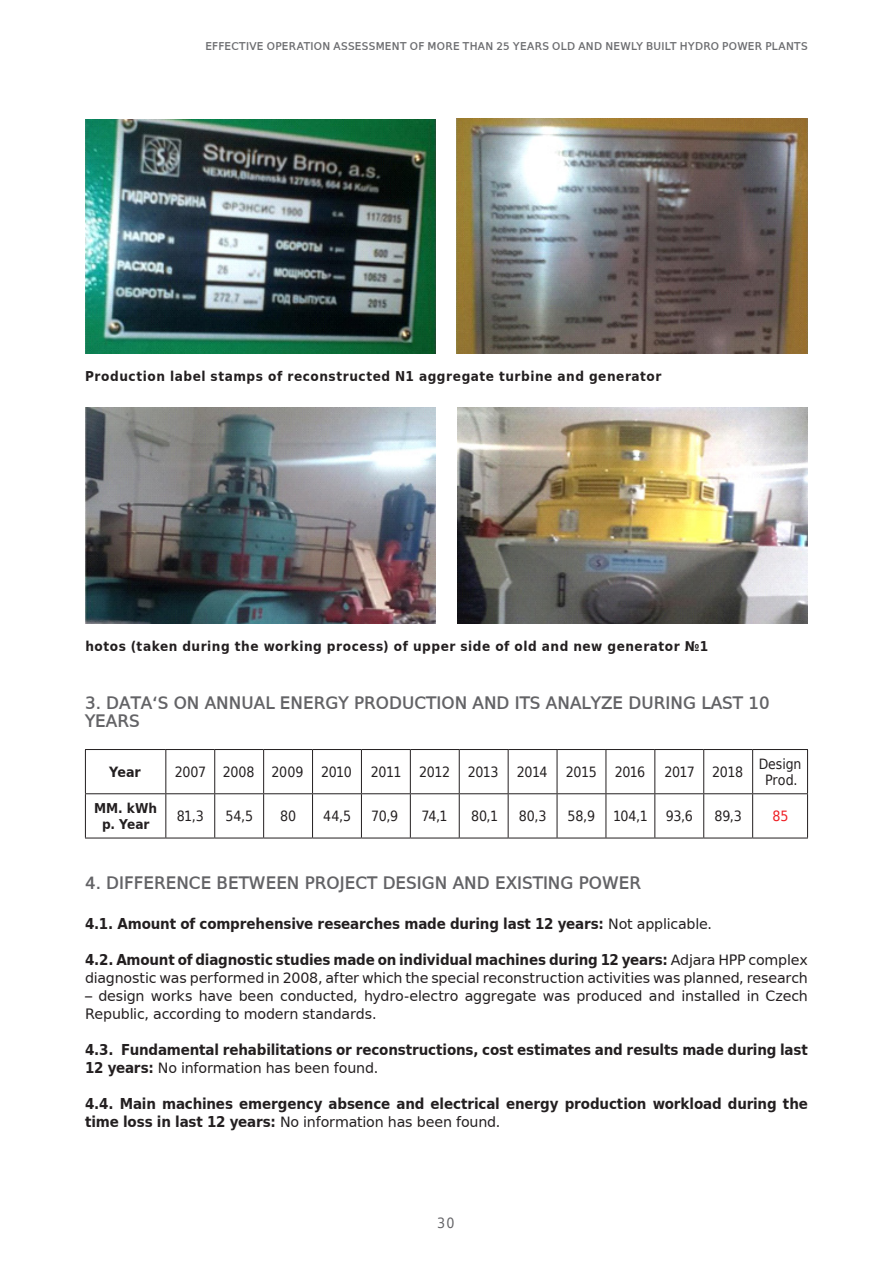
<style>
.page{position:relative;width:893px;height:1263px;background:#fff}
.page>*{position:absolute;margin:0;border:0;box-sizing:border-box;transform-origin:0 0}
.H2_Subtitl{font:18px/18px "BPGWEB001 Caps";letter-spacing:-.01em;color:#636366}
.FT_Blocksatz{font:700 15px/18px "DejaVu Sans Condensed";letter-spacing:-.01em;color:#231f20}
.FT_Blocksatz-2{font:15px/18px "DejaVu Sans";letter-spacing:-.01em;color:#231f20}
.Auszeichnung_Grafikt{font:14.1px "DejaVu Sans Condensed";letter-spacing:-.025em;color:#231f20}
.Auszeichnung_Grafikt-2{font:14.1px/15.8px "DejaVu Sans Condensed";letter-spacing:-.005em;color:#231f20;text-align:center}
.Auszeichnung_Grafikt-3{font:700 14.1px "DejaVu Sans Condensed";color:#231f20}
.t1{font:14.1px "DejaVu Sans Condensed";color:#636366}
.Auszeichnung_Grafikt-4{font:14.1px "DejaVu Sans Condensed";color:#ee1d23}
.Quellenagaben{font:700 13.5px "DejaVu Sans Condensed";letter-spacing:.04em;color:#231f20}
.Auszeichnung_Grafikt-5{font:700 13.5px/15.8px "DejaVu Sans Condensed";letter-spacing:-.005em;color:#231f20;text-align:center}
.Fußnoten-__Marginalt{font:11.25px "BPGWEB001 Caps";letter-spacing:.015em;color:#6c6d70}
.s1{font-family:"DejaVu Sans";font-weight:400}
.s2{font-family:"DejaVu Sans Condensed";font-weight:700}
</style>
<div class="page">
<img style="left:85px;top:119px;width:351px;height:234px">
<img style="left:456px;top:118px;width:352px;height:235px">
<img style="left:85px;top:407px;width:351px;height:216px">
<img style="left:457px;top:407px;width:351px;height:216px">
<hr style="left:85px;top:749px;width:81px;height:1px;background:#231f20">
<hr style="left:85px;top:750px;width:1px;height:43px;background:#231f20">
<hr style="left:166px;top:749px;width:49px;height:1px;background:#231f20">
<hr style="left:165px;top:750px;width:1px;height:43px;background:#231f20">
<hr style="left:215px;top:749px;width:49px;height:1px;background:#231f20">
<hr style="left:214px;top:750px;width:1px;height:43px;background:#231f20">
<hr style="left:264px;top:749px;width:49px;height:1px;background:#231f20">
<hr style="left:263px;top:750px;width:1px;height:43px;background:#231f20">
<hr style="left:313px;top:749px;width:48px;height:1px;background:#231f20">
<hr style="left:312px;top:750px;width:1px;height:43px;background:#231f20">
<hr style="left:361px;top:749px;width:49px;height:1px;background:#231f20">
<hr style="left:361px;top:750px;width:1px;height:43px;background:#231f20">
<hr style="left:410px;top:749px;width:49px;height:1px;background:#231f20">
<hr style="left:410px;top:750px;width:1px;height:43px;background:#231f20">
<hr style="left:459px;top:749px;width:49px;height:1px;background:#231f20">
<hr style="left:459px;top:750px;width:1px;height:43px;background:#231f20">
<hr style="left:508px;top:749px;width:49px;height:1px;background:#231f20">
<hr style="left:508px;top:750px;width:1px;height:43px;background:#231f20">
<hr style="left:557px;top:749px;width:49px;height:1px;background:#231f20">
<hr style="left:557px;top:750px;width:1px;height:43px;background:#231f20">
<hr style="left:606px;top:749px;width:49px;height:1px;background:#231f20">
<hr style="left:606px;top:750px;width:1px;height:43px;background:#231f20">
<hr style="left:655px;top:749px;width:49px;height:1px;background:#231f20">
<hr style="left:654px;top:750px;width:1px;height:43px;background:#231f20">
<hr style="left:704px;top:749px;width:49px;height:1px;background:#231f20">
<hr style="left:703px;top:750px;width:1px;height:43px;background:#231f20">
<hr style="left:753px;top:749px;width:55px;height:1px;background:#231f20">
<hr style="left:752px;top:750px;width:1px;height:43px;background:#231f20">
<hr style="left:807px;top:750px;width:1px;height:43px;background:#231f20">
<hr style="left:85px;top:793px;width:81px;height:1px;background:#231f20">
<hr style="left:85px;top:794px;width:1px;height:44px;background:#231f20">
<hr style="left:166px;top:793px;width:49px;height:1px;background:#231f20">
<hr style="left:165px;top:794px;width:1px;height:44px;background:#231f20">
<hr style="left:215px;top:793px;width:49px;height:1px;background:#231f20">
<hr style="left:214px;top:794px;width:1px;height:44px;background:#231f20">
<hr style="left:264px;top:793px;width:49px;height:1px;background:#231f20">
<hr style="left:263px;top:794px;width:1px;height:44px;background:#231f20">
<hr style="left:313px;top:793px;width:48px;height:1px;background:#231f20">
<hr style="left:312px;top:794px;width:1px;height:44px;background:#231f20">
<hr style="left:361px;top:793px;width:49px;height:1px;background:#231f20">
<hr style="left:361px;top:794px;width:1px;height:44px;background:#231f20">
<hr style="left:410px;top:793px;width:49px;height:1px;background:#231f20">
<hr style="left:410px;top:794px;width:1px;height:44px;background:#231f20">
<hr style="left:459px;top:793px;width:49px;height:1px;background:#231f20">
<hr style="left:459px;top:794px;width:1px;height:44px;background:#231f20">
<hr style="left:508px;top:793px;width:49px;height:1px;background:#231f20">
<hr style="left:508px;top:794px;width:1px;height:44px;background:#231f20">
<hr style="left:557px;top:793px;width:49px;height:1px;background:#231f20">
<hr style="left:557px;top:794px;width:1px;height:44px;background:#231f20">
<hr style="left:606px;top:793px;width:49px;height:1px;background:#231f20">
<hr style="left:606px;top:794px;width:1px;height:44px;background:#231f20">
<hr style="left:655px;top:793px;width:49px;height:1px;background:#231f20">
<hr style="left:654px;top:794px;width:1px;height:44px;background:#231f20">
<hr style="left:704px;top:793px;width:49px;height:1px;background:#231f20">
<hr style="left:703px;top:794px;width:1px;height:44px;background:#231f20">
<hr style="left:753px;top:793px;width:55px;height:1px;background:#231f20">
<hr style="left:752px;top:794px;width:1px;height:44px;background:#231f20">
<hr style="left:807px;top:794px;width:1px;height:44px;background:#231f20">
<hr style="left:85px;top:838px;width:81px;height:1px;background:#231f20">
<hr style="left:166px;top:838px;width:49px;height:1px;background:#231f20">
<hr style="left:215px;top:838px;width:49px;height:1px;background:#231f20">
<hr style="left:264px;top:838px;width:49px;height:1px;background:#231f20">
<hr style="left:313px;top:838px;width:48px;height:1px;background:#231f20">
<hr style="left:361px;top:838px;width:49px;height:1px;background:#231f20">
<hr style="left:410px;top:838px;width:49px;height:1px;background:#231f20">
<hr style="left:459px;top:838px;width:49px;height:1px;background:#231f20">
<hr style="left:508px;top:838px;width:49px;height:1px;background:#231f20">
<hr style="left:557px;top:838px;width:49px;height:1px;background:#231f20">
<hr style="left:606px;top:838px;width:49px;height:1px;background:#231f20">
<hr style="left:655px;top:838px;width:49px;height:1px;background:#231f20">
<hr style="left:704px;top:838px;width:49px;height:1px;background:#231f20">
<hr style="left:753px;top:838px;width:55px;height:1px;background:#231f20">
<p class="Fußnoten-__Marginalt" style="left:205px;top:42px;width:604px">EFFECTIVE OPERATION ASSESSMENT OF MORE THAN 25 YEARS OLD AND NEWLY BUILT HYDRO POWER PLANTS</p>
<p class="Quellenagaben" style="left:85px;top:365px;width:578px">Production label stamps of reconstructed N1 aggregate turbine and generator</p>
<p class="Quellenagaben" style="left:85px;top:635px;width:624px">hotos (taken during the working process) of upper side of old and new generator №1</p>
<p class="H2_Subtitl" style="left:85px;top:695px;width:686px">3. DATA‘S ON ANNUAL ENERGY PRODUCTION AND ITS ANALYZE DURING LAST 10<br>YEARS</p>
<p class="Auszeichnung_Grafikt-3" style="left:109px;top:760px;width:33px">Year</p>
<p class="Auszeichnung_Grafikt" style="left:175px;top:760px;width:33px">2007</p>
<p class="Auszeichnung_Grafikt" style="left:223px;top:760px;width:33px">2008</p>
<p class="Auszeichnung_Grafikt" style="left:272px;top:760px;width:33px">2009</p>
<p class="Auszeichnung_Grafikt" style="left:321px;top:760px;width:32px">2010</p>
<p class="Auszeichnung_Grafikt" style="left:371px;top:760px;width:32px">2011</p>
<p class="Auszeichnung_Grafikt" style="left:419px;top:760px;width:33px">2012</p>
<p class="Auszeichnung_Grafikt" style="left:468px;top:760px;width:33px">2013</p>
<p class="Auszeichnung_Grafikt" style="left:517px;top:760px;width:32px">2014</p>
<p class="Auszeichnung_Grafikt" style="left:566px;top:760px;width:33px">2015</p>
<p class="Auszeichnung_Grafikt" style="left:615px;top:760px;width:32px">2016</p>
<p class="Auszeichnung_Grafikt" style="left:664px;top:760px;width:32px">2017</p>
<p class="Auszeichnung_Grafikt" style="left:712px;top:760px;width:32px">2018</p>
<p class="Auszeichnung_Grafikt-2" style="left:759px;top:756px;width:44px">Design<br>Prod.</p>
<p class="Auszeichnung_Grafikt-5" style="left:94px;top:800px;width:64px">MM. kWh p. Year</p>
<p class="Auszeichnung_Grafikt" style="left:177px;top:805px;width:29px">81,3</p>
<p class="Auszeichnung_Grafikt" style="left:226px;top:805px;width:29px">54,5</p>
<p class="Auszeichnung_Grafikt" style="left:280px;top:805px;width:18px">80</p>
<p class="Auszeichnung_Grafikt" style="left:323px;top:805px;width:29px">44,5</p>
<p class="Auszeichnung_Grafikt" style="left:371px;top:805px;width:28px">70,9</p>
<p class="Auszeichnung_Grafikt" style="left:421px;top:805px;width:28px">74,1</p>
<p class="Auszeichnung_Grafikt" style="left:471px;top:805px;width:29px">80,1</p>
<p class="Auszeichnung_Grafikt" style="left:519px;top:805px;width:29px">80,3</p>
<p class="Auszeichnung_Grafikt" style="left:568px;top:805px;width:29px">58,9</p>
<p class="Auszeichnung_Grafikt" style="left:613px;top:805px;width:36px">104,1</p>
<p class="Auszeichnung_Grafikt" style="left:666px;top:805px;width:29px">93,6</p>
<p class="Auszeichnung_Grafikt" style="left:714px;top:805px;width:29px">89,3</p>
<p class="Auszeichnung_Grafikt-4" style="left:772px;top:805px;width:17px">85</p>
<p class="H2_Subtitl" style="left:85px;top:875px;width:558px">4. DIFFERENCE BETWEEN PROJECT DESIGN AND EXISTING POWER</p>
<p class="FT_Blocksatz" style="left:85px;top:914px;width:628px">4.1. Amount of comprehensive researches made during last 12 years: <span class="s1">Not applicable.</span></p>
<p class="FT_Blocksatz-2" style="left:85px;top:952px;width:724px"><span class="s2">4.2. Amount of diagnostic studies made on individual machines during 12 years:</span> Adjara HPP complex diagnostic was performed in 2008, after which the special reconstruction activities was planned, research</p>
<p class="FT_Blocksatz-2" style="left:85px;top:988px;width:724px">– design works have been conducted, hydro-electro aggregate was produced and installed in Czech<br>Republic, according to modern standards.</p>
<p class="FT_Blocksatz" style="left:85px;top:1040px;width:724px">4.3. Fundamental rehabilitations or reconstructions, cost estimates and results made during last<br>12 years: <span class="s1">No information has been found.</span></p>
<p class="FT_Blocksatz" style="left:85px;top:1094px;width:724px">4.4. Main machines emergency absence and electrical energy production workload during the time loss in last 12 years: <span class="s1">No information has been found.</span></p>
<p class="t1" style="left:437px;top:1211px;width:19px">30</p>
</div>
